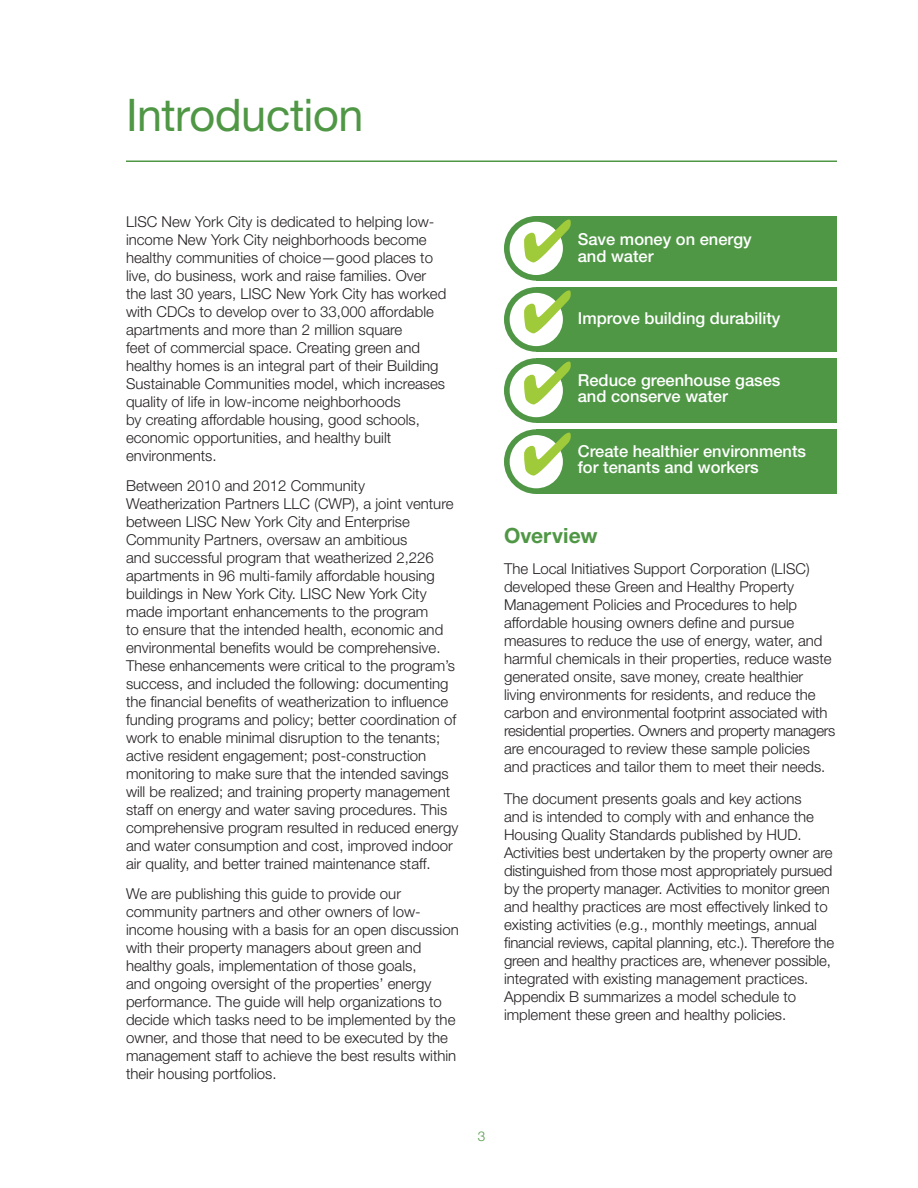
<style>
.page{position:relative;width:918px;height:1188px;background:#fff}
.page>*{position:absolute;margin:0;border:0;box-sizing:border-box;transform-origin:0 0}
.t1{font:45px "Helvetica Neue LT Std";letter-spacing:-.01em;color:#4f9745}
.t2{font:700 21px "Helvetica Neue LT Std";letter-spacing:.005em;color:#4f9745}
.t3{font:500 16.5px/16.5px "Helvetica Neue LT Std";color:#fff}
.t4{font:300 15px/18px "Helvetica Neue LT Std";color:#231f20}
.t5{font:300 13.5px "Helvetica Neue LT Std";color:#4f9745}
</style>
<div class="page">
<hr style="left:126px;top:160px;width:711px;height:2px;background:#4f9745">
<div style="left:536px;top:216px;width:301px;height:65px;background:#4f9745"></div>
<div style="left:504px;top:216px;width:65px;height:65px;background:#4f9745;border-radius:50%"></div>
<div style="left:510px;top:222px;width:53px;height:53px;background:#fff;border-radius:50%"></div>
<div style="left:536px;top:287px;width:301px;height:65px;background:#4f9745"></div>
<div style="left:504px;top:287px;width:65px;height:65px;background:#4f9745;border-radius:50%"></div>
<div style="left:510px;top:293px;width:53px;height:53px;background:#fff;border-radius:50%"></div>
<div style="left:536px;top:358px;width:301px;height:65px;background:#4f9745"></div>
<div style="left:504px;top:358px;width:65px;height:65px;background:#4f9745;border-radius:50%"></div>
<div style="left:510px;top:364px;width:53px;height:53px;background:#fff;border-radius:50%"></div>
<div style="left:536px;top:429px;width:301px;height:65px;background:#4f9745"></div>
<svg style="left:504px;top:429px;width:65px;height:65px"></svg>
<div style="left:510px;top:435px;width:53px;height:53px;background:#fff;border-radius:50%"></div>
<svg style="left:524px;top:221px;width:39px;height:41px"></svg>
<svg style="left:524px;top:292px;width:39px;height:41px"></svg>
<svg style="left:524px;top:364px;width:39px;height:40px"></svg>
<svg style="left:524px;top:432px;width:45px;height:43px"></svg>
<p class="t1" style="left:126px;top:88px;width:239px">Introduction</p>
<p class="t4" style="left:126px;top:212px;width:322px">LISC New York City is dedicated to helping low&shy;income New York City neighborhoods become healthy communities of choice—good places to live, do business, work and raise families. Over the last 30 years, LISC New York City has worked with CDCs to develop over to 33,000 affordable apartments and more than 2 million square<br>feet of commercial space. Creating green and healthy homes is an integral part of their Building Sustainable Communities model, which increases quality of life in low-income neighborhoods<br>by creating affordable housing, good schools, economic opportunities, and healthy built environments.</p>
<p class="t4" style="left:126px;top:476px;width:334px">Between 2010 and 2012 Community Weatherization Partners LLC (CWP), a joint venture between LISC New York City and Enterprise Community Partners, oversaw an ambitious<br>and successful program that weatherized 2,226 apartments in 96 multi-family affordable housing buildings in New York City. LISC New York City made important enhancements to the program<br>to ensure that the intended health, economic and environmental benefits would be comprehensive.<br>These enhancements were critical to the program’s success, and included the following: documenting the financial benefits of weatherization to influence funding programs and policy; better coordination of work to enable minimal disruption to the tenants; active resident engagement; post-construction monitoring to make sure that the intended savings will be realized; and training property management staff on energy and water saving procedures. This comprehensive program resulted in reduced energy and water consumption and cost, improved indoor air quality, and better trained maintenance staff.</p>
<p class="t4" style="left:126px;top:884px;width:334px">We are publishing this guide to provide our community partners and other owners of low&shy;income housing with a basis for an open discussion with their property managers about green and healthy goals, implementation of those goals,<br>and ongoing oversight of the properties’ energy performance. The guide will help organizations to decide which tasks need to be implemented by the owner, and those that need to be executed by the management staff to achieve the best results within their housing portfolios.</p>
<p class="t3" style="left:578px;top:231px;width:175px">Save money on energy and water</p>
<p class="t3" style="left:578px;top:310px;width:204px">Improve building durability</p>
<p class="t3" style="left:578px;top:372px;width:204px">Reduce greenhouse gases</p>
<p class="t3" style="left:578px;top:388px;width:152px">and conserve water</p>
<p class="t3" style="left:578px;top:443px;width:230px">Create healthier environments</p>
<p class="t3" style="left:578px;top:459px;width:182px">for tenants and workers</p>
<p class="t2" style="left:504px;top:522px;width:95px">Overview</p>
<p class="t4" style="left:504px;top:560px;width:333px">The Local Initiatives Support Corporation (LISC) developed these Green and Healthy Property Management Policies and Procedures to help affordable housing owners define and pursue measures to reduce the use of energy, water, and harmful chemicals in their properties, reduce waste generated onsite, save money, create healthier living environments for residents, and reduce the carbon and environmental footprint associated with residential properties. Owners and property managers are encouraged to review these sample policies and practices and tailor them to meet their needs.</p>
<p class="t4" style="left:504px;top:789px;width:332px">The document presents goals and key actions<br>and is intended to comply with and enhance the Housing Quality Standards published by HUD.<br>Activities best undertaken by the property owner are distinguished from those most appropriately pursued by the property manager. Activities to monitor green and healthy practices are most effectively linked to existing activities (e.g., monthly meetings, annual financial reviews, capital planning, etc.). Therefore the green and healthy practices are, whenever possible, integrated with existing management practices.<br>Appendix B summarizes a model schedule to implement these green and healthy policies.</p>
<p class="t5" style="left:478px;top:1128px;width:9px">3</p>
</div>
